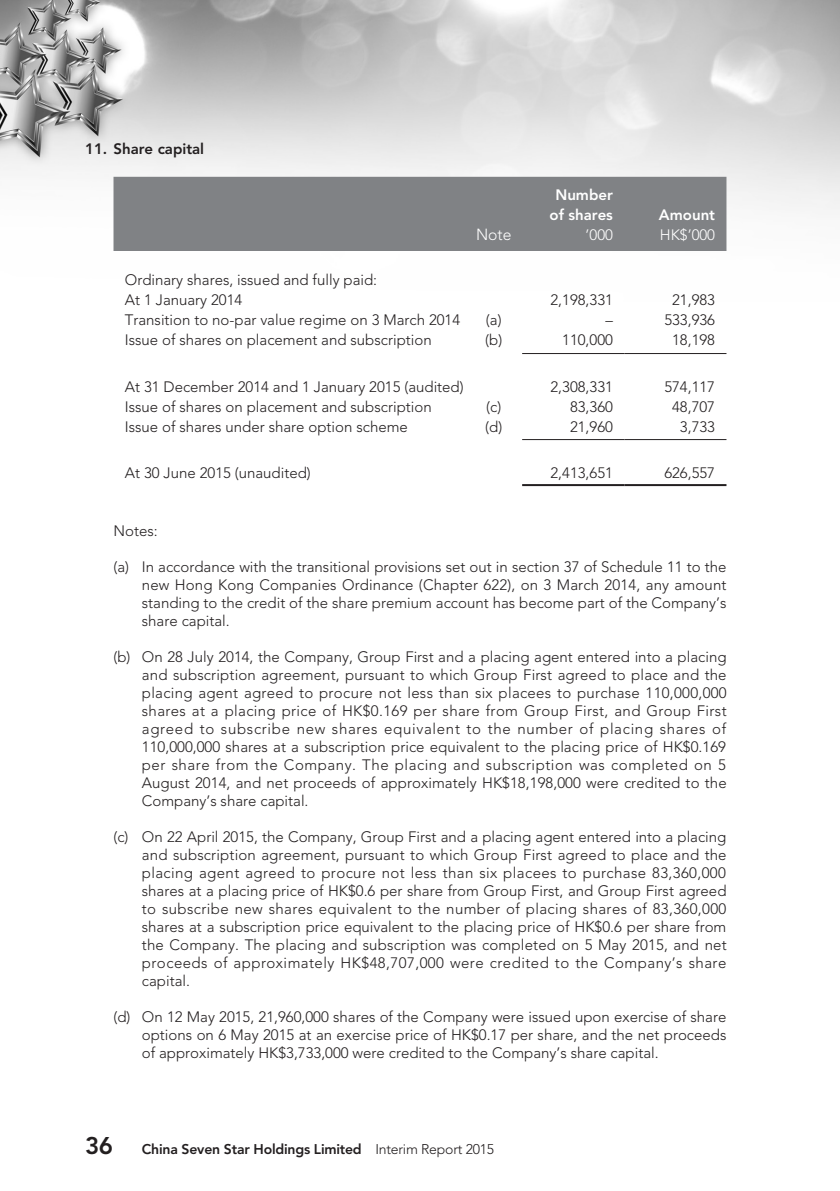
<style>
.page{position:relative;width:840px;height:1191px;background:#fff}
.page>*{position:absolute;margin:0;border:0;box-sizing:border-box;transform-origin:0 0}
.t1{font:300 16px "Avenir LT Std";color:#fff}
.t2{font:300 15px/18px "Avenir LT Std";color:#231f20;text-align:justify}
.t3{font:800 15px/20px "Avenir LT Std";color:#fff;text-align:center}
.t4{font:800 15px "Avenir LT Std";color:#231f20}
.t5{font:300 15px "Avenir LT Std";color:#fff}
.t6{font:800 14px "Avenir LT Std";letter-spacing:-.015em;color:#231f20}
.s1{font-size:24px}
.s2{font-weight:300}
</style>
<div class="page">
<img style="left:0;top:0;width:839px;height:487px">
<div style="left:113px;top:177px;width:613px;height:74px;background:#808285"></div>
<hr style="left:522px;top:353px;width:102px;height:1px;background:#231f20">
<hr style="left:624px;top:353px;width:102px;height:1px;background:#231f20">
<hr style="left:522px;top:439px;width:102px;height:1px;background:#231f20">
<hr style="left:624px;top:439px;width:102px;height:1px;background:#231f20">
<hr style="left:522px;top:484px;width:102px;height:2px;background:#231f20">
<hr style="left:624px;top:484px;width:102px;height:2px;background:#231f20">
<p class="t4" style="left:85px;top:140px;width:120px">11. Share capital</p>
<p class="t2" style="left:125px;top:270px;width:254px;line-height:20px">Ordinary shares, issued and fully paid:<br>At 1 January 2014</p>
<p class="t3" style="left:549px;top:185px;width:65px">Number of shares</p>
<p class="t3" style="left:658px;top:205px;width:58px">Amount</p>
<p class="t1" style="left:476px;top:225px;width:37px">Note</p>
<p class="t5" style="left:585px;top:226px;width:29px">’000</p>
<p class="t5" style="left:659px;top:226px;width:57px">HK$’000</p>
<p class="t2" style="left:550px;top:291px;width:64px">2,198,331</p>
<p class="t2" style="left:671px;top:291px;width:44px">21,983</p>
<p class="t2" style="left:125px;top:311px;width:337px">Transition to no-par value regime on 3 March 2014</p>
<p class="t2" style="left:485px;top:311px;width:17px">(a)</p>
<p class="t2" style="left:605px;top:311px;width:9px">–</p>
<p class="t2" style="left:664px;top:311px;width:52px">533,936</p>
<p class="t2" style="left:125px;top:331px;width:308px">Issue of shares on placement and subscription</p>
<p class="t2" style="left:485px;top:331px;width:18px">(b)</p>
<p class="t2" style="left:562px;top:331px;width:52px">110,000</p>
<p class="t2" style="left:671px;top:331px;width:44px">18,198</p>
<p class="t2" style="left:125px;top:377px;width:340px">At 31 December 2014 and 1 January 2015 (audited)</p>
<p class="t2" style="left:550px;top:377px;width:64px">2,308,331</p>
<p class="t2" style="left:664px;top:377px;width:52px">574,117</p>
<p class="t2" style="left:125px;top:397px;width:308px">Issue of shares on placement and subscription</p>
<p class="t2" style="left:486px;top:397px;width:17px">(c)</p>
<p class="t2" style="left:569px;top:397px;width:44px">83,360</p>
<p class="t2" style="left:671px;top:397px;width:44px">48,707</p>
<p class="t2" style="left:125px;top:417px;width:284px">Issue of shares under share option scheme</p>
<p class="t2" style="left:485px;top:417px;width:18px">(d)</p>
<p class="t2" style="left:569px;top:417px;width:44px">21,960</p>
<p class="t2" style="left:679px;top:417px;width:37px">3,733</p>
<p class="t2" style="left:125px;top:463px;width:187px">At 30 June 2015 (unaudited)</p>
<p class="t2" style="left:550px;top:463px;width:64px">2,413,651</p>
<p class="t2" style="left:664px;top:463px;width:52px">626,557</p>
<p class="t2" style="left:113px;top:522px;width:46px">Notes:</p>
<p class="t2" style="left:142px;top:558px;width:585px;text-indent:-28px">(a) In accordance with the transitional provisions set out in section 37 of Schedule 11 to the new Hong Kong Companies Ordinance (Chapter 622), on 3 March 2014, any amount standing to the credit of the share premium account has become part of the Company’s share capital.</p>
<p class="t2" style="left:142px;top:648px;width:586px;text-indent:-28px">(b) On 28 July 2014, the Company, Group First and a placing agent entered into a placing and subscription agreement, pursuant to which Group First agreed to place and the placing agent agreed to procure not less than six placees to purchase 110,000,000 shares at a placing price of HK$0.169 per share from Group First, and Group First agreed to subscribe new shares equivalent to the number of placing shares of 110,000,000 shares at a subscription price equivalent to the placing price of HK$0.169 per share from the Company. The placing and subscription was completed on 5<br>August 2014, and net proceeds of approximately HK$18,198,000 were credited to the Company’s share capital.</p>
<p class="t2" style="left:142px;top:828px;width:586px;text-indent:-28px">(c) On 22 April 2015, the Company, Group First and a placing agent entered into a placing and subscription agreement, pursuant to which Group First agreed to place and the placing agent agreed to procure not less than six placees to purchase 83,360,000 shares at a placing price of HK$0.6 per share from Group First, and Group First agreed to subscribe new shares equivalent to the number of placing shares of 83,360,000 shares at a subscription price equivalent to the placing price of HK$0.6 per share from the Company. The placing and subscription was completed on 5 May 2015, and net proceeds of approximately HK$48,707,000 were credited to the Company’s share capital.</p>
<p class="t2" style="left:142px;top:1008px;width:585px;text-indent:-28px">(d) On 12 May 2015, 21,960,000 shares of the Company were issued upon exercise of share options on 6 May 2015 at an exercise price of HK$0.17 per share, and the net proceeds of approximately HK$3,733,000 were credited to the Company’s share capital.</p>
<p class="t6" style="left:85px;top:1140px;width:410px"><span class="s1">36</span> China Seven Star Holdings Limited <span class="s2">Interim Report 2015</span></p>
</div>
